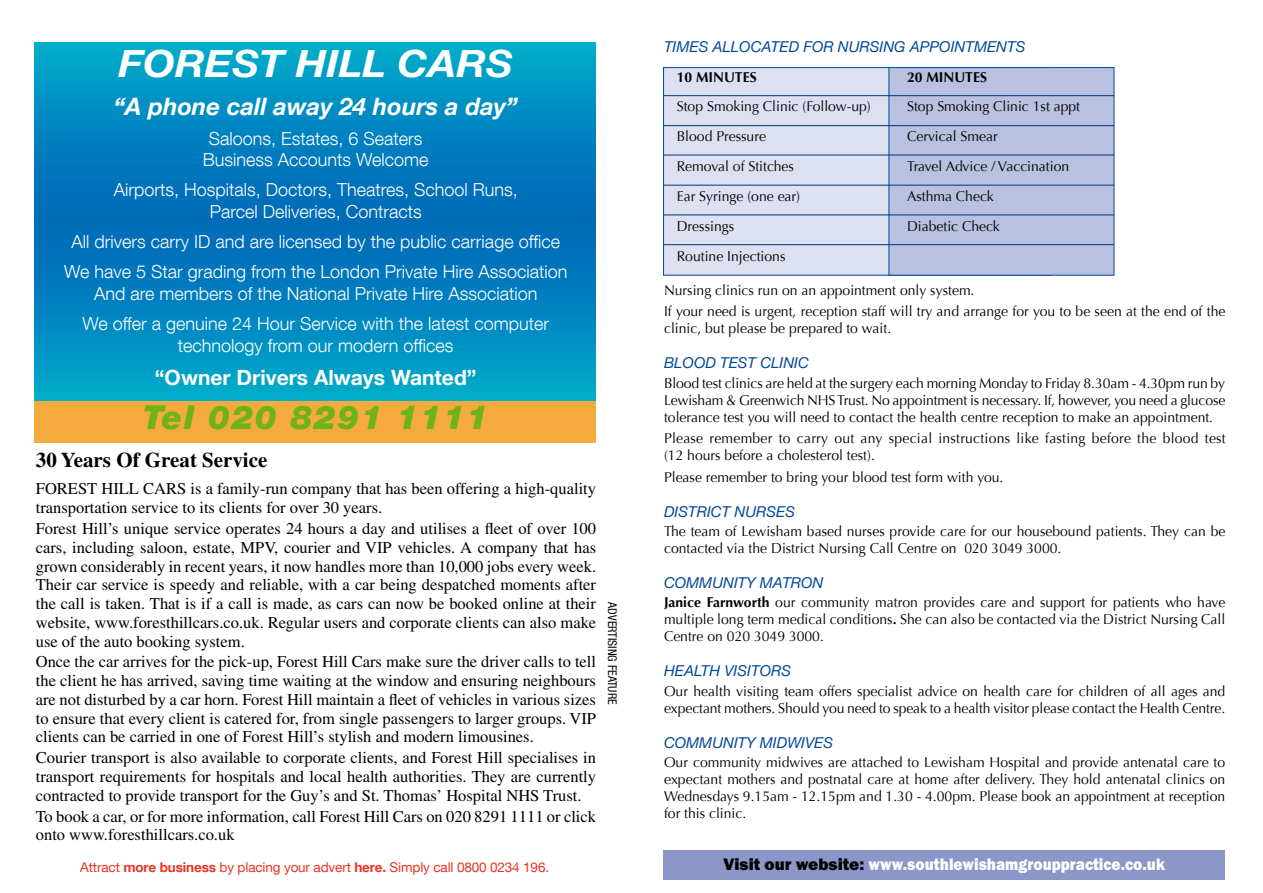
<style>
.page{position:relative;width:1263px;height:893px;background:#fff}
.page>*{position:absolute;margin:0;border:0;box-sizing:border-box;transform-origin:0 0}
.t1{font:italic 700 37.5px "Helvetica Neue LT Com";color:#fff;scale:1.1 1}
.t2{font:italic 900 33px "Helvetica Neue LT Com";letter-spacing:.04em;color:#6fb31b}
.t3{font:italic 700 24px "Helvetica Neue LT Com";color:#fff}
.t4{font:700 21px "Helvetica Neue LT Com";color:#fff}
.t5{font:700 21px "Times LT Std";color:#000}
.t6{font:300 18px/21.6px "Helvetica Neue LT Com";color:#fff;text-align:center}
.t7{font:800 17.25px "Franklin Gothic Itc T";color:#fff;scale:.9 1}
.t8{font:16.5px/18.8px "Times LT Std";color:#000;text-align:justify}
.t9{font:italic 15px "Helvetica Neue LT Com";color:#00499a}
.t10{font:14.25px/17.1px "Optima";color:#000}
.t11{font:700 14.25px "Optima";color:#000}
.t12{font:13.5px "Helvetica Neue LT Com";letter-spacing:-.01em;color:#e83422}
.t13{font:condensed 12px "Helvetica Neue LT Com";color:#000}
.s1{font-weight:700}
.s2{color:#000}
</style>
<div class="page">
<div style="left:34px;top:395px;width:561px;height:47px;background:#f5aa3d"></div>
<svg style="left:34px;top:43px;width:561px;height:357px;background:#0086c0"></svg>
<div style="left:663px;top:850px;width:562px;height:30px;background:#8b96c9"></div>
<div style="left:663px;top:67px;width:388px;height:208px;background:#dde0f0;border:1px solid #00499a"></div>
<div style="left:889px;top:67px;width:225px;height:208px;background:#b9c0e0"></div>
<hr style="left:663px;top:95px;width:451px;height:1px;background:#003579">
<hr style="left:663px;top:125px;width:451px;height:1px;background:#003579">
<hr style="left:663px;top:155px;width:451px;height:1px;background:#003579">
<hr style="left:663px;top:185px;width:451px;height:1px;background:#003579">
<hr style="left:663px;top:215px;width:451px;height:1px;background:#003579">
<hr style="left:663px;top:244px;width:451px;height:1px;background:#003579">
<h1 class="t1" style="left:119px;top:40px;width:360px">FOREST HILL CARS</h1>
<h3 class="t3" style="left:114px;top:91px;width:406px">“A phone call away 24 hours a day”</h3>
<p class="t6" style="left:203px;top:127px;width:227px">Saloons, Estates, 6 Seaters<br>Business Accounts Welcome</p>
<p class="t6" style="left:114px;top:179px;width:406px">Airports, Hospitals, Doctors, Theatres, School Runs,<br>Parcel Deliveries, Contracts</p>
<p class="t6" style="left:64px;top:226px;width:505px;line-height:30.2px">All drivers carry ID and are licensed by the public carriage office<br>We have 5 Star grading from the London Private Hire Association</p>
<p class="t6" style="left:82px;top:278px;width:468px;line-height:30.2px">And are members of the National Private Hire Association<br>We offer a genuine 24 Hour Service with the latest computer</p>
<p class="t6" style="left:178px;top:334px;width:277px">technology from our modern offices</p>
<h3 class="t4" style="left:155px;top:365px;width:323px">“Owner Drivers Always Wanted”</h3>
<h2 class="t2" style="left:143px;top:398px;width:347px">Tel 020 8291 1111</h2>
<h3 class="t5" style="left:36px;top:448px;width:233px">30 Years Of Great Service</h3>
<p class="t8" style="left:36px;top:479px;width:562px">FOREST HILL CARS is a family-run company that has been offering a high-quality transportation service to its clients for over 30 years.</p>
<p class="t8" style="left:36px;top:519px;width:562px">Forest Hill’s unique service operates 24 hours a day and utilises a fleet of over 100 cars, including saloon, estate, MPV, courier and VIP vehicles. A company that has grown considerably in recent years, it now handles more than 10,000 jobs every week.<br>Their car service is speedy and reliable, with a car being despatched moments after the call is taken. That is if a call is made, as cars can now be booked online at their website, www.foresthillcars.co.uk. Regular users and corporate clients can also make use of the auto booking system.</p>
<p class="t8" style="left:36px;top:652px;width:562px">Once the car arrives for the pick-up, Forest Hill Cars make sure the driver calls to tell the client he has arrived, saving time waiting at the window and ensuring neighbours are not disturbed by a car horn. Forest Hill maintain a fleet of vehicles in various sizes to ensure that every client is catered for, from single passengers to larger groups. VIP clients can be carried in one of Forest Hill’s stylish and modern limousines.</p>
<p class="t8" style="left:36px;top:748px;width:562px">Courier transport is also available to corporate clients, and Forest Hill specialises in transport requirements for hospitals and local health authorities. They are currently contracted to provide transport for the Guy’s and St. Thomas’ Hospital NHS Trust.</p>
<p class="t8" style="left:36px;top:807px;width:562px">To book a car, or for more information, call Forest Hill Cars on 020 8291 1111 or click onto www.foresthillcars.co.uk</p>
<p class="t12" style="left:80px;top:859px;width:470px">Attract <span class="s1">more business</span> by placing your advert <span class="s1">here.</span> Simply call 0800 0234 196.</p>
<p class="t13" style="left:619px;top:602px;width:104px;rotate:90deg">ADVERTISING FEATURE</p>
<p class="t9" style="left:664px;top:37px;width:363px">TIMES ALLOCATED FOR NURSING APPOINTMENTS</p>
<p class="t11" style="left:677px;top:68px;width:81px">10 MINUTES</p>
<p class="t11" style="left:907px;top:68px;width:81px">20 MINUTES</p>
<p class="t10" style="left:677px;top:98px;width:196px">Stop Smoking Clinic (Follow-up)</p>
<p class="t10" style="left:907px;top:98px;width:175px">Stop Smoking Clinic 1st appt</p>
<p class="t10" style="left:677px;top:128px;width:91px">Blood Pressure</p>
<p class="t10" style="left:907px;top:128px;width:92px">Cervical Smear</p>
<p class="t10" style="left:677px;top:158px;width:119px">Removal of Stitches</p>
<p class="t10" style="left:907px;top:158px;width:164px">Travel Advice / Vaccination</p>
<p class="t10" style="left:677px;top:188px;width:125px">Ear Syringe (one ear)</p>
<p class="t10" style="left:907px;top:188px;width:88px">Asthma Check</p>
<p class="t10" style="left:677px;top:218px;width:59px">Dressings</p>
<p class="t10" style="left:907px;top:218px;width:94px">Diabetic Check</p>
<p class="t10" style="left:677px;top:248px;width:110px">Routine Injections</p>
<p class="t10" style="left:664px;top:280px;width:563px;line-height:21.3px">Nursing clinics run on an appointment only system.<br>If your need is urgent, reception staff will try and arrange for you to be seen at the end of the</p>
<p class="t10" style="left:664px;top:320px;width:229px">clinic, but please be prepared to wait.</p>
<p class="t9" style="left:664px;top:354px;width:146px">BLOOD TEST CLINIC</p>
<p class="t10" style="left:664px;top:374px;width:563px;text-align:justify">Blood test clinics are held at the surgery each morning Monday to Friday 8.30am - 4.30pm run by Lewisham &amp; Greenwich NHS Trust. No appointment is necessary. If, however, you need a glucose tolerance test you will need to contact the health centre reception to make an appointment.</p>
<p class="t10" style="left:664px;top:430px;width:563px">Please remember to carry out any special instructions like fasting before the blood test (12 hours before a cholesterol test).</p>
<p class="t10" style="left:664px;top:468px;width:341px">Please remember to bring your blood test form with you.</p>
<p class="t9" style="left:664px;top:502px;width:133px">DISTRICT NURSES</p>
<p class="t10" style="left:664px;top:523px;width:563px">The team of Lewisham based nurses provide care for our housebound patients. They can be contacted via the District Nursing Call Centre on 020 3049 3000.</p>
<p class="t9" style="left:664px;top:573px;width:161px">COMMUNITY MATRON</p>
<p class="t10" style="left:664px;top:594px;width:563px;text-align:justify"><span class="s1">Janice Farnworth</span> our community matron provides care and support for patients who have multiple long term medical conditions<span class="s1">.</span> She can also be contacted via the District Nursing Call Centre on 020 3049 3000.</p>
<p class="t9" style="left:664px;top:662px;width:129px">HEALTH VISITORS</p>
<p class="t10" style="left:664px;top:682px;width:563px">Our health visiting team offers specialist advice on health care for children of all ages and expectant mothers. Should you need to speak to a health visitor please contact the Health Centre.</p>
<p class="t9" style="left:664px;top:733px;width:171px">COMMUNITY MIDWIVES</p>
<p class="t10" style="left:664px;top:754px;width:563px;text-align:justify">Our community midwives are attached to Lewisham Hospital and provide antenatal care to expectant mothers and postnatal care at home after delivery. They hold antenatal clinics on Wednesdays 9.15am - 12.15pm and 1.30 - 4.00pm. Please book an appointment at reception for this clinic.</p>
<p class="t7" style="left:724px;top:854px;width:492px"><span class="s2">Visit our website:</span> www.southlewishamgrouppractice.co.uk</p>
</div>
